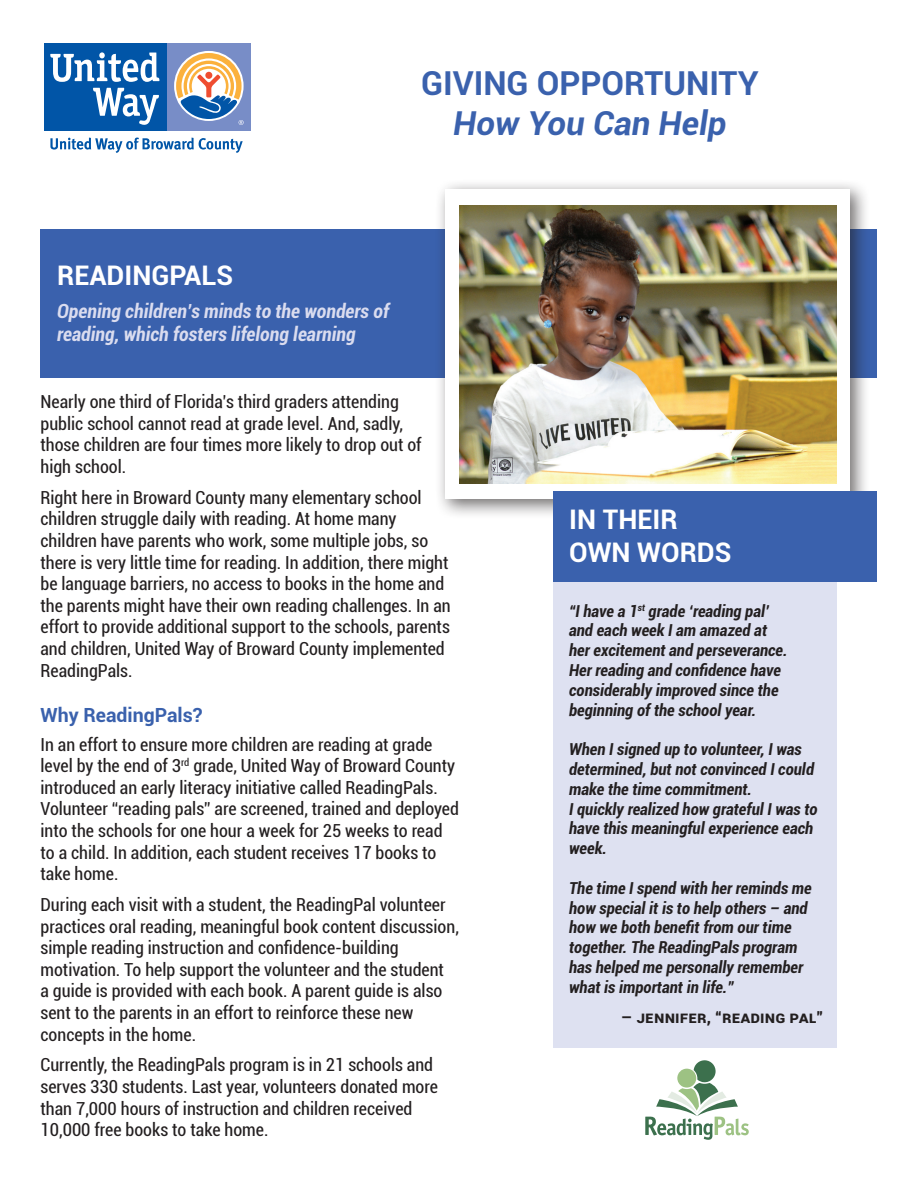
<style>
.page{position:relative;width:918px;height:1188px;background:#fff}
.page>*{position:absolute;margin:0;border:0;box-sizing:border-box;transform-origin:0 0}
.t1{font:700 33px "Roboto";color:#3a61ad}
.t2{font:italic 700 33px "Roboto";color:#3a61ad}
.t3{font:700 27px "Roboto";color:#fff}
.t4{font:italic 700 condensed 19.5px/23.4px "Roboto";color:#dadcef}
.t5{font:700 19.5px "Roboto";color:#3a61ad}
.t6{font:condensed 18px/21.6px "Roboto";color:#231f20}
.t7{font:italic 700 condensed 16.5px/19.8px "Roboto";color:#231f20}
.t8{font:700 16.5px "Roboto";color:#231f20}
</style>
<div class="page">
<div style="left:167px;top:43px;width:84px;height:87px;background:#788dc7"></div>
<div style="left:44px;top:43px;width:123px;height:87px;background:#0155a7"></div>
<svg style="left:93px;top:88px;width:66px;height:37px"></svg>
<svg style="left:50px;top:52px;width:109px;height:30px"></svg>
<svg style="left:176px;top:53px;width:68px;height:72px"></svg>
<svg style="left:50px;top:138px;width:193px;height:15px"></svg>
<div style="left:40px;top:230px;width:838px;height:148px;background:#3a61ad"></div>
<div style="left:554px;top:472px;width:283px;height:576px;background:#dee1f1"></div>
<div style="left:435px;top:179px;width:436px;height:340px;background:#231f20;opacity:.65"></div>
<div style="left:446px;top:189px;width:404px;height:310px;background:#fff"></div>
<img style="left:459px;top:205px;width:378px;height:279px">
<div style="left:554px;top:491px;width:324px;height:91px;background:#3a61ad"></div>
<svg style="left:645px;top:1060px;width:104px;height:80px"></svg>
<p class="t1" style="left:421px;top:60px;width:339px">GIVING OPPORTUNITY</p>
<p class="t2" style="left:453px;top:100px;width:275px">How You Can Help</p>
<p class="t3" style="left:57px;top:256px;width:177px">READINGPALS</p>
<p class="t4" style="left:57px;top:299px;width:333px">Opening children’s minds to the wonders of reading, which fosters lifelong learning</p>
<p class="t6" style="left:40px;top:390px;width:383px">Nearly one third of Florida’s third graders attending public school cannot read at grade level. And, sadly, those children are four times more likely to drop out of high school.</p>
<p class="t6" style="left:40px;top:486px;width:412px">Right here in Broward County many elementary school children struggle daily with reading. At home many children have parents who work, some multiple jobs, so there is very little time for reading. In addition, there might be language barriers, no access to books in the home and the parents might have their own reading challenges. In an effort to provide additional support to the schools, parents and children, United Way of Broward County implemented ReadingPals.</p>
<p class="t5" style="left:40px;top:702px;width:164px">Why ReadingPals?</p>
<p class="t6" style="left:40px;top:733px;width:420px">In an effort to ensure more children are reading at grade level by the end of 3<sup>rd</sup> grade, United Way of Broward County introduced an early literacy initiative called ReadingPals.<br>Volunteer “reading pals” are screened, trained and deployed into the schools for one hour a week for 25 weeks to read to a child. In addition, each student receives 17 books to take home.</p>
<p class="t6" style="left:40px;top:893px;width:420px">During each visit with a student, the ReadingPal volunteer practices oral reading, meaningful book content discussion, simple reading instruction and confidence-building motivation. To help support the volunteer and the student<br>a guide is provided with each book. A parent guide is also sent to the parents in an effort to reinforce these new concepts in the home.</p>
<p class="t6" style="left:40px;top:1054px;width:399px">Currently, the ReadingPals program is in 21 schools and serves 330 students. Last year, volunteers donated more than 7,000 hours of instruction and children received 10,000 free books to take home.</p>
<p class="t3" style="left:569px;top:501px;width:110px">IN THEIR</p>
<p class="t3" style="left:569px;top:533px;width:164px">OWN WORDS</p>
<p class="t7" style="left:569px;top:600px;width:220px">“I have a 1<sup>st</sup> grade ‘reading pal’ and each week I am amazed at her excitement and perseverance.<br>Her reading and confidence have considerably improved since the beginning of the school year.</p>
<p class="t7" style="left:569px;top:739px;width:246px">When I signed up to volunteer, I was determined, but not convinced I could make the time commitment.</p>
<p class="t7" style="left:569px;top:798px;width:250px">I quickly realized how grateful I was to have this meaningful experience each week.</p>
<p class="t7" style="left:569px;top:877px;width:244px">The time I spend with her reminds me how special it is to help others – and how we both benefit from our time together. The ReadingPals program has helped me personally remember what is important in life.”</p>
<p class="t8" style="left:621px;top:1005px;width:204px">– Jennifer, “Reading Pal”</p>
</div>
